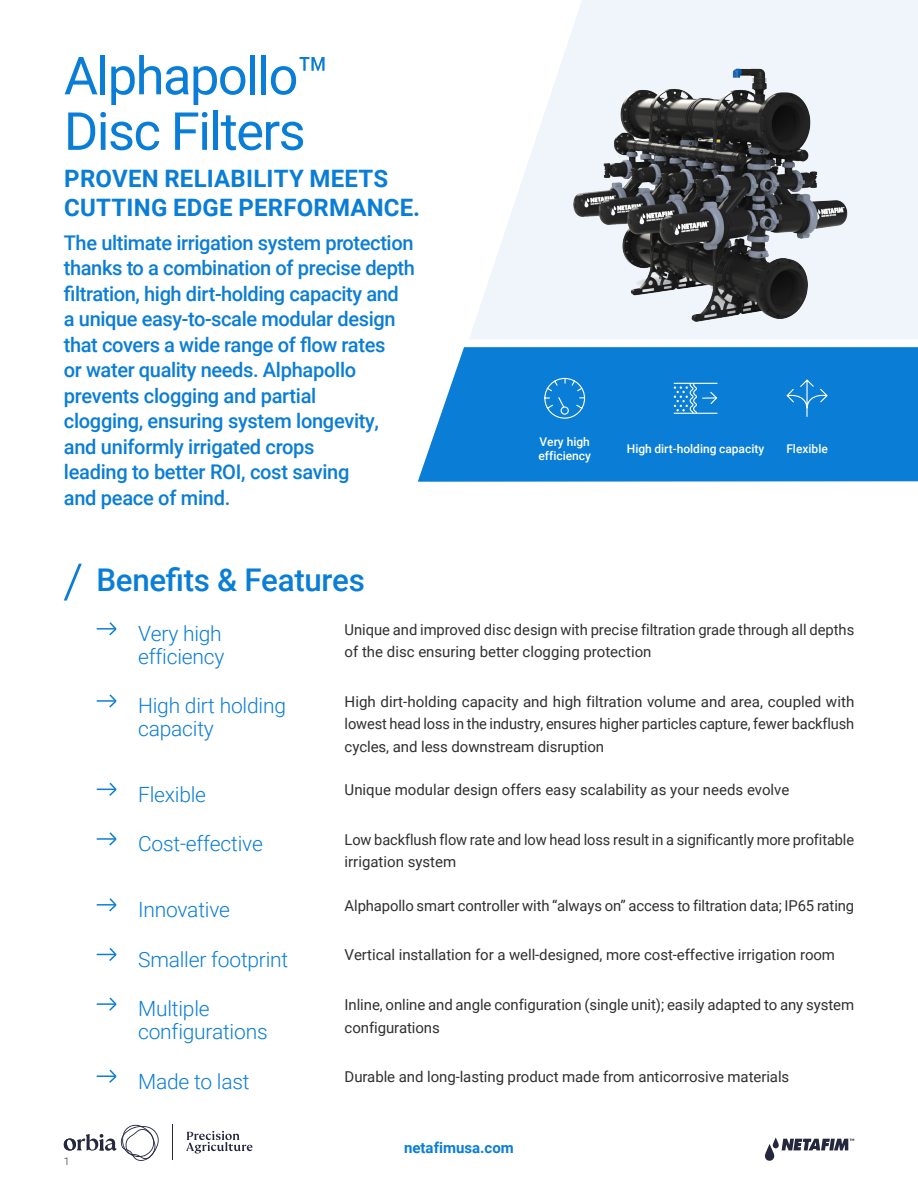
<style>
.page{position:relative;width:918px;height:1188px;background:#fff}
.page>*{position:absolute;margin:0;border:0;box-sizing:border-box;transform-origin:0 0}
.Product_name{font:52.5px/55.5px "Roboto";letter-spacing:-.03em;color:#0a7dd6}
.headline_main_features{font:500 31.35px "Roboto";letter-spacing:-.01em;color:#0a7dd6}
.Product_Overview{font:700 24px/28.8px "Roboto";letter-spacing:.01em;color:#0a7dd6}
.sub-headline_main_features{font:300 21px/22.5px "Roboto";letter-spacing:-.01em;color:#0a7dd6}
.product_description{font:500 20.25px/25.5px "Roboto";letter-spacing:-.02em;color:#0a7dd6}
.regular_in_Benefits{font:15px/22.5px "Roboto";letter-spacing:-.005em;color:#302f31;text-align:justify}
.regular_indented{font:15px/22.5px "Roboto";letter-spacing:-.005em;color:#302f31}
.t1{font:700 15px "Roboto";color:#0a7dd6}
.features_bullets{font:500 12px/13.5px "Roboto";color:#fff}
.t2{font:300 10.5px "Roboto";color:#302f31}
</style>
<div class="page">
<svg style="left:765px;top:1137px;width:89px;height:24px"></svg>
<svg style="left:186px;top:1131px;width:67px;height:23px"></svg>
<hr style="left:172px;top:1124px;width:1px;height:36px;background:#25273f">
<svg style="left:64px;top:1124px;width:95px;height:37px"></svg>
<svg style="left:469px;top:0;width:449px;height:339px;fill:#f0f5fb"></svg>
<img style="left:569px;top:59px;width:280px;height:268px">
<div style="left:418px;top:347px;width:500px;height:135px;background:#0a7dd6"></div>
<svg style="left:544px;top:377px;width:42px;height:42px;background:#298ddb"></svg>
<svg style="left:673px;top:382px;width:46px;height:33px;background:#3694dd"></svg>
<svg style="left:786px;top:379px;width:43px;height:39px;background:#2088d9"></svg>
<svg style="left:63px;top:563px;width:19px;height:38px"></svg>
<svg style="left:97px;top:622px;width:20px;height:14px"></svg>
<svg style="left:97px;top:694px;width:20px;height:14px"></svg>
<svg style="left:97px;top:782px;width:20px;height:14px"></svg>
<svg style="left:97px;top:832px;width:20px;height:14px"></svg>
<svg style="left:97px;top:898px;width:20px;height:14px"></svg>
<svg style="left:97px;top:948px;width:20px;height:13px"></svg>
<svg style="left:97px;top:997px;width:20px;height:14px"></svg>
<svg style="left:97px;top:1069px;width:20px;height:14px"></svg>
<p class="Product_name" style="left:64px;top:46px;width:267px">Alphapollo™<br>Disc Filters</p>
<p class="Product_Overview" style="left:64px;top:163px;width:357px">PROVEN RELIABILITY MEETS<br>CUTTING EDGE PERFORMANCE.</p>
<p class="product_description" style="left:64px;top:229px;width:353px">The ultimate irrigation system protection thanks to a combination of precise depth filtration, high dirt-holding capacity and<br>a unique easy-to-scale modular design that covers a wide range of flow rates<br>or water quality needs. Alphapollo prevents clogging and partial<br>clogging, ensuring system longevity, and uniformly irrigated crops<br>leading to better ROI, cost saving<br>and peace of mind.</p>
<p class="features_bullets" style="left:538px;top:435px;width:54px">Very high efficiency</p>
<p class="features_bullets" style="left:627px;top:441px;width:139px">High dirt-holding capacity</p>
<p class="features_bullets" style="left:786px;top:441px;width:43px">Flexible</p>
<p class="headline_main_features" style="left:96px;top:558px;width:270px">Benefits &amp; Features</p>
<p class="sub-headline_main_features" style="left:138px;top:622px;width:88px">Very high efficiency</p>
<p class="regular_indented" style="left:345px;top:618px;width:511px">Unique and improved disc design with precise filtration grade through all depths of the disc ensuring better clogging protection</p>
<p class="sub-headline_main_features" style="left:138px;top:694px;width:149px">High dirt holding capacity</p>
<p class="regular_in_Benefits" style="left:345px;top:690px;width:511px">High dirt-holding capacity and high filtration volume and area, coupled with lowest head loss in the industry, ensures higher particles capture, fewer backflush cycles, and less downstream disruption</p>
<p class="sub-headline_main_features" style="left:138px;top:782px;width:70px">Flexible</p>
<p class="regular_indented" style="left:345px;top:778px;width:446px">Unique modular design offers easy scalability as your needs evolve</p>
<p class="sub-headline_main_features" style="left:138px;top:832px;width:126px">Cost-effective</p>
<p class="regular_indented" style="left:345px;top:828px;width:511px">Low backflush flow rate and low head loss result in a significantly more profitable irrigation system</p>
<p class="sub-headline_main_features" style="left:138px;top:898px;width:93px">Innovative</p>
<p class="regular_in_Benefits" style="left:345px;top:894px;width:511px">Alphapollo smart controller with “always on” access to filtration data; IP65 rating</p>
<p class="sub-headline_main_features" style="left:138px;top:947px;width:152px">Smaller footprint</p>
<p class="regular_in_Benefits" style="left:345px;top:943px;width:492px">Vertical installation for a well-designed, more cost-effective irrigation room</p>
<p class="sub-headline_main_features" style="left:138px;top:997px;width:131px">Multiple configurations</p>
<p class="regular_in_Benefits" style="left:345px;top:993px;width:511px">Inline, online and angle configuration (single unit); easily adapted to any system configurations</p>
<p class="sub-headline_main_features" style="left:138px;top:1069px;width:113px">Made to last</p>
<p class="regular_in_Benefits" style="left:345px;top:1065px;width:446px">Durable and long-lasting product made from anticorrosive materials</p>
<p class="t2" style="left:64px;top:1154px;width:7px">1</p>
<p class="t1" style="left:404px;top:1137px;width:111px">netafimusa.com</p>
</div>
